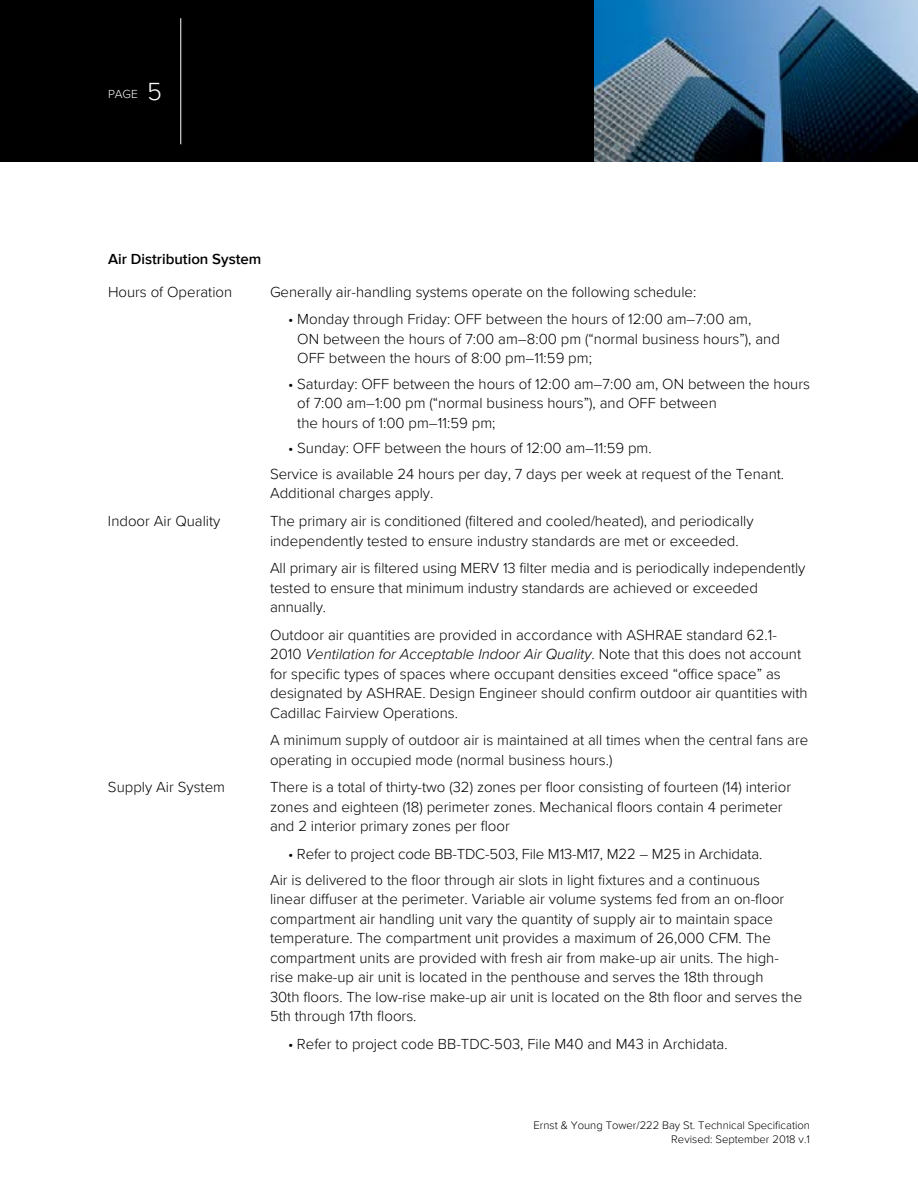
<style>
.page{position:relative;width:918px;height:1188px;background:#fff}
.page>*{position:absolute;margin:0;border:0;box-sizing:border-box;transform-origin:0 0}
.t1{font:300 15px/19.5px "Proxima Nova";color:#000}
.t2{font:600 15px "Proxima Nova";color:#000}
.t3{font:300 12px "Proxima Nova";color:#fff}
.t4{font:300 11.25px/13.5px "Proxima Nova";color:#000;text-align:right}
.s1{font-size:25.5px}
.s2{font-style:italic}
</style>
<div class="page">
<div style="left:0;top:0;width:918px;height:162px;background:#000"></div>
<img style="left:594px;top:0;width:324px;height:162px">
<hr style="left:181px;top:18px;width:1px;height:126px;background:#fff">
<p class="t3" style="left:108px;top:85px;width:56px">PAGE <span class="s1">5</span></p>
<p class="t2" style="left:108px;top:248px;width:155px">Air Distribution System</p>
<p class="t1" style="left:108px;top:281px;width:126px">Hours of Operation</p>
<p class="t1" style="left:270px;top:281px;width:428px">Generally air-handling systems operate on the following schedule:</p>
<p class="t1" style="left:297px;top:309px;width:484px;text-indent:-9px">• Monday through Friday: OFF between the hours of 12:00 am–7:00 am,<br>ON between the hours of 7:00 am–8:00 pm (“normal business hours”), and<br>OFF between the hours of 8:00 pm–11:59 pm;</p>
<p class="t1" style="left:297px;top:373px;width:514px;text-indent:-9px">• Saturday: OFF between the hours of 12:00 am–7:00 am, ON between the hours of 7:00 am–1:00 pm (“normal business hours”), and OFF between<br>the hours of 1:00 pm–11:59 pm;</p>
<p class="t1" style="left:270px;top:435px;width:516px;line-height:25.5px;text-indent:18px">• Sunday: OFF between the hours of 12:00 am–11:59 pm.<br>Service is available 24 hours per day, 7 days per week at request of the Tenant.</p>
<p class="t1" style="left:270px;top:483px;width:165px">Additional charges apply.</p>
<p class="t1" style="left:108px;top:510px;width:114px">Indoor Air Quality</p>
<p class="t1" style="left:270px;top:510px;width:485px">The primary air is conditioned (filtered and cooled/heated), and periodically independently tested to ensure industry standards are met or exceeded.</p>
<p class="t1" style="left:270px;top:558px;width:537px">All primary air is filtered using MERV 13 filter media and is periodically independently tested to ensure that minimum industry standards are achieved or exceeded annually.</p>
<p class="t1" style="left:270px;top:624px;width:539px">Outdoor air quantities are provided in accordance with ASHRAE standard 62.1- 2010 <span class="s2">Ventilation for Acceptable Indoor Air Quality</span>. Note that this does not account for specific types of spaces where occupant densities exceed “office space” as designated by ASHRAE. Design Engineer should confirm outdoor air quantities with Cadillac Fairview Operations.</p>
<p class="t1" style="left:270px;top:730px;width:540px">A minimum supply of outdoor air is maintained at all times when the central fans are operating in occupied mode (normal business hours.)</p>
<p class="t1" style="left:108px;top:777px;width:119px">Supply Air System</p>
<p class="t1" style="left:270px;top:777px;width:523px">There is a total of thirty-two (32) zones per floor consisting of fourteen (14) interior zones and eighteen (18) perimeter zones. Mechanical floors contain 4 perimeter and 2 interior primary zones per floor</p>
<p class="t1" style="left:270px;top:840px;width:494px;line-height:25.5px;text-align:right">• Refer to project code BB-TDC-503, File M13-M17, M22 – M25 in Archidata.<br>Air is delivered to the floor through air slots in light fixtures and a continuous</p>
<p class="t1" style="left:270px;top:888px;width:534px">linear diffuser at the perimeter. Variable air volume systems fed from an on-floor compartment air handling unit vary the quantity of supply air to maintain space temperature. The compartment unit provides a maximum of 26,000 CFM. The compartment units are provided with fresh air from make-up air units. The high&shy;rise make-up air unit is located in the penthouse and serves the 18th through<br>30th floors. The low-rise make-up air unit is located on the 8th floor and serves the 5th through 17th floors.</p>
<p class="t1" style="left:288px;top:1033px;width:441px">• Refer to project code BB-TDC-503, File M40 and M43 in Archidata.</p>
<p class="t4" style="left:534px;top:1118px;width:278px">Ernst &amp; Young Tower/222 Bay St. Technical Specification<br>Revised: September 2018 v.1</p>
</div>
